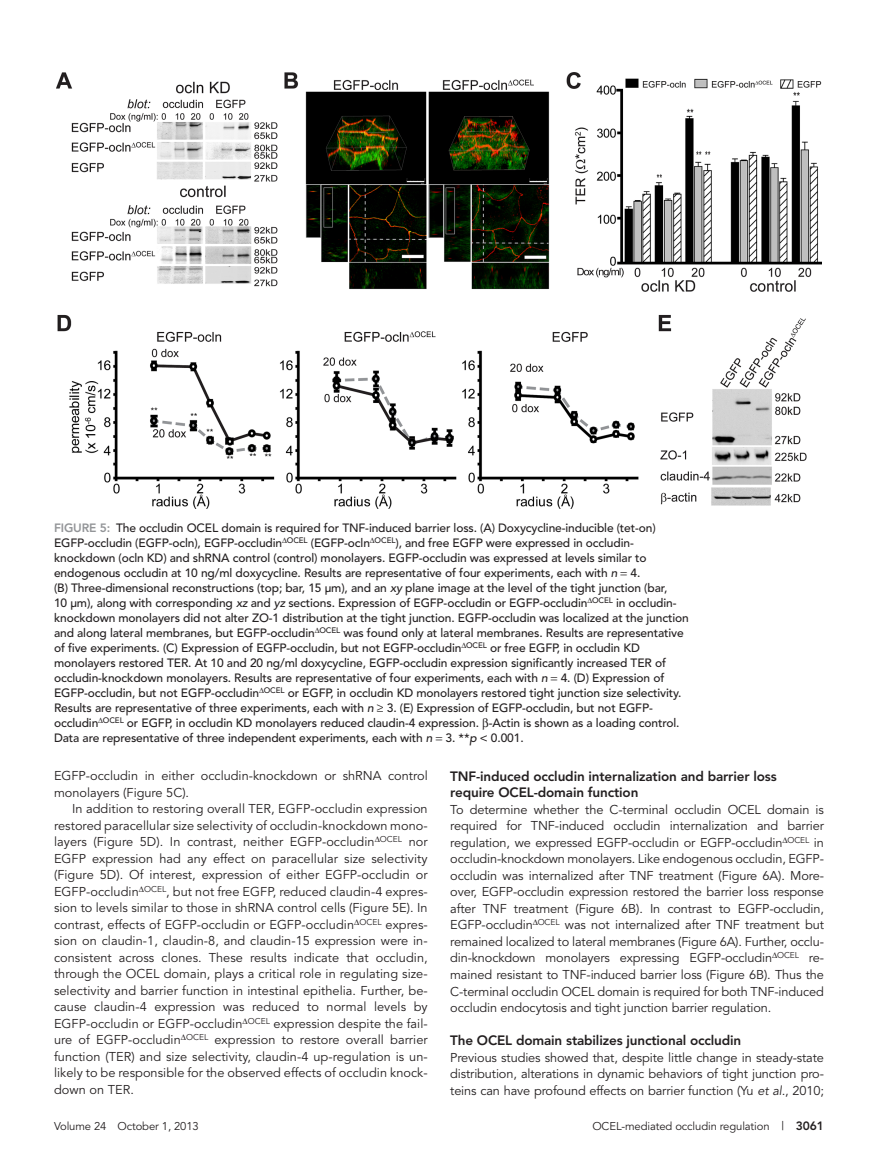
<style>
.page{position:relative;width:878px;height:1175px;background:#fff}
.page>*{position:absolute;margin:0;border:0;box-sizing:border-box;transform-origin:0 0}
.t1{font:800 13.5px/16.5px "Avenir";letter-spacing:-.01em;color:#231f20}
.Para{font:12.75px/16.5px "Avenir";color:#231f20}
.ParaFL{font:12.75px/16.5px "Avenir";letter-spacing:-.01em;color:#231f20;text-align:justify}
.FigCaption_35_5p{font:500 12px/15px "Avenir";letter-spacing:-.01em;color:#231f20}
.t2{font:11.25px "Avenir";letter-spacing:-.01em;color:#231f20}
.s1{font-weight:800;color:#939598}
.s2{font-style:italic}
.s3{font-size:12px}
.s4{font-weight:800;font-size:12px}
</style>
<div class="page">
<img style="left:56px;top:72px;width:765px;height:436px">
<p class="FigCaption_35_5p" style="left:54px;top:521px;width:636px"><span class="s1">FIGURE 5:</span> The occludin OCEL domain is required for TNF-induced barrier loss. (A) Doxycycline-inducible (tet-on)<br>EGFP-occludin (EGFP-ocln), EGFP-occludin <sup>OCEL</sup> (EGFP-ocln <sup>OCEL</sup>), and free EGFP were expressed in occludin&shy;knockdown (ocln KD) and shRNA control (control) monolayers. EGFP-occludin was expressed at levels similar to endogenous occludin at 10 ng/ml doxycycline. Results are representative of four experiments, each with <span class="s2">n</span> 4.<br>(B) Three-dimensional reconstructions (top; bar, 15 μm), and an <span class="s2">xy</span> plane image at the level of the tight junction (bar,<br>10 μm), along with corresponding <span class="s2">xz</span> and <span class="s2">yz</span> sections. Expression of EGFP-occludin or EGFP-occludin <sup>OCEL</sup> in occludin&shy;knockdown monolayers did not alter ZO-1 distribution at the tight junction. EGFP-occludin was localized at the junction and along lateral membranes, but EGFP-occludin <sup>OCEL</sup> was found only at lateral membranes. Results are representative of five experiments. (C) Expression of EGFP-occludin, but not EGFP-occludin <sup>OCEL</sup> or free EGFP, in occludin KD monolayers restored TER. At 10 and 20 ng/ml doxycycline, EGFP-occludin expression significantly increased TER of occludin-knockdown monolayers. Results are representative of four experiments, each with <span class="s2">n</span> 4. (D) Expression of EGFP-occludin, but not EGFP-occludin <sup>OCEL</sup> or EGFP, in occludin KD monolayers restored tight junction size selectivity.<br>Results are representative of three experiments, each with <span class="s2">n</span> ≥ 3. (E) Expression of EGFP-occludin, but not EGFP&shy;occludin <sup>OCEL</sup> or EGFP, in occludin KD monolayers reduced claudin-4 expression. -Actin is shown as a loading control.<br>Data are representative of three independent experiments, each with <span class="s2">n</span> 3. **<span class="s2">p</span> &lt; 0.001.</p>
<p class="Para" style="left:54px;top:768px;width:375px">EGFP-occludin in either occludin-knockdown or shRNA control monolayers (Figure 5C).</p>
<p class="Para" style="left:54px;top:801px;width:375px;text-align:justify;text-indent:18px">In addition to restoring overall TER, EGFP-occludin expression restored paracellular size selectivity of occludin-knockdown mono&shy;layers (Figure 5D). In contrast, neither EGFP-occludin <sup>OCEL</sup> nor EGFP expression had any effect on paracellular size selectivity (Figure 5D). Of interest, expression of either EGFP-occludin or EGFP-occludin <sup>OCEL</sup>, but not free EGFP, reduced claudin-4 expres&shy;sion to levels similar to those in shRNA control cells (Figure 5E). In contrast, effects of EGFP-occludin or EGFP-occludin <sup>OCEL</sup> expres&shy;sion on claudin-1, claudin-8, and claudin-15 expression were in&shy;consistent across clones. These results indicate that occludin, through the OCEL domain, plays a critical role in regulating size&shy;selectivity and barrier function in intestinal epithelia. Further, be&shy;cause claudin-4 expression was reduced to normal levels by EGFP-occludin or EGFP-occludin <sup>OCEL</sup> expression despite the fail&shy;ure of EGFP-occludin <sup>OCEL</sup> expression to restore overall barrier function (TER) and size selectivity, claudin-4 up-regulation is un&shy;likely to be responsible for the observed effects of occludin knock&shy;down on TER.</p>
<h2 class="t1" style="left:450px;top:768px;width:328px">TNF-induced occludin internalization and barrier loss require OCEL-domain function</h2>
<p class="ParaFL" style="left:450px;top:801px;width:375px">To determine whether the C-terminal occludin OCEL domain is required for TNF-induced occludin internalization and barrier regulation, we expressed EGFP-occludin or EGFP-occludin <sup>OCEL</sup> in occludin-knockdown monolayers. Like endogenous occludin, EGFP&shy;occludin was internalized after TNF treatment (Figure 6A). More&shy;over, EGFP-occludin expression restored the barrier loss response after TNF treatment (Figure 6B). In contrast to EGFP-occludin, EGFP-occludin <sup>OCEL</sup> was not internalized after TNF treatment but remained localized to lateral membranes (Figure 6A). Further, occlu&shy;din-knockdown monolayers expressing EGFP-occludin <sup>OCEL</sup> re&shy;mained resistant to TNF-induced barrier loss (Figure 6B). Thus the C-terminal occludin OCEL domain is required for both TNF-induced occludin endocytosis and tight junction barrier regulation.</p>
<h2 class="t1" style="left:450px;top:1032px;width:292px">The OCEL domain stabilizes junctional occludin</h2>
<p class="ParaFL" style="left:450px;top:1049px;width:375px">Previous studies showed that, despite little change in steady-state distribution, alterations in dynamic behaviors of tight junction pro&shy;teins can have profound effects on barrier function (Yu <span class="s2">et al.</span>, 2010;</p>
<p class="t2" style="left:54px;top:1119px;width:146px">Volume 24 October 1, 2013</p>
<p class="t2" style="left:592px;top:1119px;width:233px">OCEL-mediated occludin regulation <span class="s3">|</span> <span class="s4">3061</span></p>
</div>
